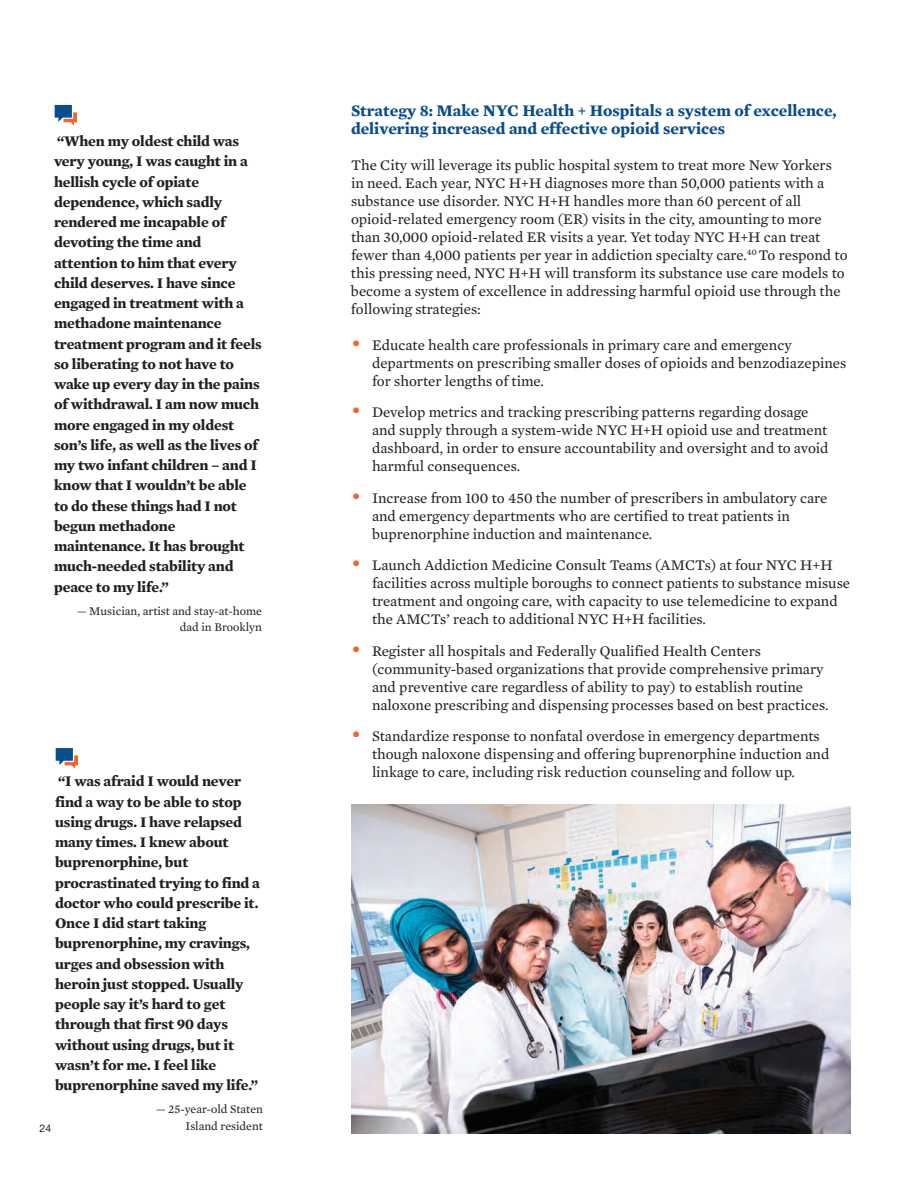
<style>
.page{position:relative;width:918px;height:1188px;background:#fff}
.page>*{position:absolute;margin:0;border:0;box-sizing:border-box;transform-origin:0 0}
.t1{font:700 16.5px/18px "Mercury Text G2";color:#094d8c}
.t2{font:15px/18px "Mercury Text G2";color:#231f20}
.t3{font:700 15px/20.2px "Mercury Text G2";letter-spacing:-.01em;color:#231f20}
.t4{font:12px/16.5px "Mercury Text G2";color:#231f20;text-align:right}
.t5{font:10.5px "Helvetica Neue";color:#231f20}
.s1{font-size:21px;color:#f2642b}
</style>
<div class="page">
<img style="left:351px;top:805px;width:499px;height:329px">
<svg style="left:55px;top:105px;width:22px;height:21px"></svg>
<svg style="left:56px;top:748px;width:22px;height:21px"></svg>
<p class="t3" style="left:54px;top:131px;width:209px">“When my oldest child was very young, I was caught in a hellish cycle of opiate dependence, which sadly rendered me incapable of devoting the time and attention to him that every child deserves. I have since engaged in treatment with a methadone maintenance treatment program and it feels so liberating to not have to wake up every day in the pains of withdrawal. I am now much more engaged in my oldest son’s life, as well as the lives of my two infant children – and I know that I wouldn’t be able to do these things had I not begun methadone maintenance. It has brought much-needed stability and peace to my life.”</p>
<p class="t4" style="left:77px;top:603px;width:186px">— Musician, artist and stay-at-home dad in Brooklyn</p>
<p class="t3" style="left:55px;top:771px;width:207px">“I was afraid I would never find a way to be able to stop using drugs. I have relapsed many times. I knew about buprenorphine, but procrastinated trying to find a doctor who could prescribe it.<br>Once I did start taking buprenorphine, my cravings, urges and obsession with heroin just stopped. Usually people say it’s hard to get through that first 90 days without using drugs, but it wasn’t for me. I feel like buprenorphine saved my life.”</p>
<p class="t4" style="left:156px;top:1101px;width:108px">— 25-year-old Staten<br>Island resident</p>
<p class="t5" style="left:39px;top:1121px;width:13px">24</p>
<p class="t1" style="left:351px;top:101px;width:487px">Strategy 8: Make NYC Health + Hospitals a system of excellence, delivering increased and effective opioid services</p>
<p class="t2" style="left:351px;top:156px;width:498px">The City will leverage its public hospital system to treat more New Yorkers in need. Each year, NYC H+H diagnoses more than 50,000 patients with a substance use disorder. NYC H+H handles more than 60 percent of all opioid-related emergency room (ER) visits in the city, amounting to more than 30,000 opioid-related ER visits a year. Yet today NYC H+H can treat fewer than 4,000 patients per year in addiction specialty care.<sup>40</sup> To respond to this pressing need, NYC H+H will transform its substance use care models to become a system of excellence in addressing harmful opioid use through the following strategies:</p>
<p class="t2" style="left:372px;top:336px;width:476px;text-indent:-21px"><span class="s1">•</span> Educate health care professionals in primary care and emergency departments on prescribing smaller doses of opioids and benzodiazepines for shorter lengths of time.</p>
<p class="t2" style="left:372px;top:403px;width:458px;text-indent:-21px"><span class="s1">•</span> Develop metrics and tracking prescribing patterns regarding dosage and supply through a system-wide NYC H+H opioid use and treatment dashboard, in order to ensure accountability and oversight and to avoid harmful consequences.</p>
<p class="t2" style="left:372px;top:489px;width:457px;text-indent:-21px"><span class="s1">•</span> Increase from 100 to 450 the number of prescribers in ambulatory care and emergency departments who are certified to treat patients in buprenorphine induction and maintenance.</p>
<p class="t2" style="left:372px;top:556px;width:480px;text-indent:-21px"><span class="s1">•</span> Launch Addiction Medicine Consult Teams (AMCTs) at four NYC H+H facilities across multiple boroughs to connect patients to substance misuse treatment and ongoing care, with capacity to use telemedicine to expand the AMCTs’ reach to additional NYC H+H facilities.</p>
<p class="t2" style="left:372px;top:642px;width:458px;text-indent:-21px"><span class="s1">•</span> Register all hospitals and Federally Qualified Health Centers (community-based organizations that provide comprehensive primary and preventive care regardless of ability to pay) to establish routine naloxone prescribing and dispensing processes based on best practices.</p>
<p class="t2" style="left:372px;top:727px;width:459px;text-indent:-21px"><span class="s1">•</span> Standardize response to nonfatal overdose in emergency departments though naloxone dispensing and offering buprenorphine induction and linkage to care, including risk reduction counseling and follow up.</p>
</div>
